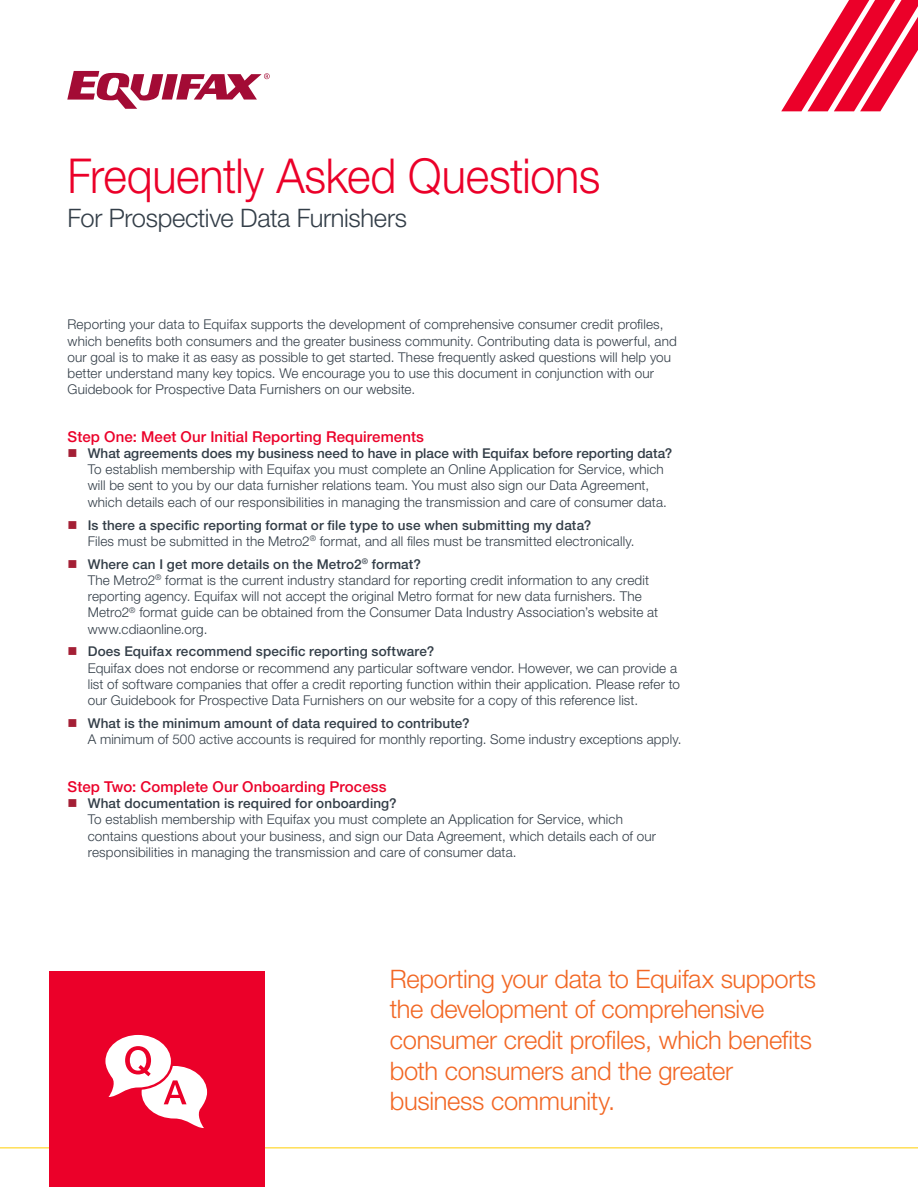
<style>
.page{position:relative;width:918px;height:1188px;background:#fff}
.page>*{position:absolute;margin:0;border:0;box-sizing:border-box;transform-origin:0 0}
.t1{font:300 48.15px "Helvetica Neue LT Std";letter-spacing:-.005em;color:#eb0029;scale:.93 1}
.t2{font:300 25.5px/30.6px "Helvetica Neue LT Std";letter-spacing:-.015em;color:#f26724}
.t3{font:300 25.5px "Helvetica Neue LT Std";letter-spacing:-.015em;color:#333e48}
.t4{font:500 15px "Helvetica Neue LT Std";letter-spacing:.005em;color:#eb0029}
.t5{font:300 13.5px/16.2px "Helvetica Neue LT Std";letter-spacing:.01em;color:#333e48}
.s1{color:#a41f35}
.s2{font-weight:500}
</style>
<div class="page">
<hr style="left:0;top:1148px;width:918px;height:1px;background:#ffcf01">
<div style="left:49px;top:971px;width:216px;height:216px;background:#eb0029"></div>
<svg style="left:781px;top:0;width:137px;height:111px"></svg>
<svg style="left:105px;top:1035px;width:102px;height:93px"></svg>
<svg style="left:67px;top:71px;width:203px;height:38px"></svg>
<h1 class="t1" style="left:68px;top:146px;width:575px">Frequently Asked Questions</h1>
<h2 class="t3" style="left:68px;top:202px;width:341px">For Prospective Data Furnishers</h2>
<p class="t5" style="left:68px;top:316px;width:611px">Reporting your data to Equifax supports the development of comprehensive consumer credit profiles, which benefits both consumers and the greater business community. Contributing data is powerful, and our goal is to make it as easy as possible to get started. These frequently asked questions will help you better understand many key topics. We encourage you to use this document in conjunction with our Guidebook for Prospective Data Furnishers on our website.</p>
<p class="t4" style="left:68px;top:428px;width:358px">Step One: Meet Our Initial Reporting Requirements</p>
<p class="t5" style="left:88px;top:445px;width:586px;text-indent:-20px"><span class="s1">■</span> <span class="s2">What agreements does my business need to have in place with Equifax before reporting data?<br></span>To establish membership with Equifax you must complete an Online Application for Service, which will be sent to you by our data furnisher relations team. You must also sign our Data Agreement, which details each of our responsibilities in managing the transmission and care of consumer data.</p>
<p class="t5" style="left:88px;top:516px;width:548px;text-indent:-20px"><span class="s1">■</span> <span class="s2">Is there a specific reporting format or file type to use when submitting my data?<br></span>Files must be submitted in the Metro2<sup>®</sup> format, and all files must be transmitted electronically.</p>
<p class="t5" style="left:88px;top:556px;width:572px;text-indent:-20px"><span class="s1">■</span> <span class="s2">Where can I get more details on the Metro2</span><sup>®</sup> <span class="s2">format?<br></span>The Metro2<sup>®</sup> format is the current industry standard for reporting credit information to any credit reporting agency. Equifax will not accept the original Metro format for new data furnishers. The Metro2<sup>®</sup> format guide can be obtained from the Consumer Data Industry Association’s website at www.cdiaonline.org.</p>
<p class="t5" style="left:88px;top:643px;width:594px;text-indent:-20px"><span class="s1">■</span> <span class="s2">Does Equifax recommend specific reporting software?<br></span>Equifax does not endorse or recommend any particular software vendor. However, we can provide a list of software companies that offer a credit reporting function within their application. Please refer to our Guidebook for Prospective Data Furnishers on our website for a copy of this reference list.</p>
<p class="t5" style="left:88px;top:715px;width:595px;text-indent:-20px"><span class="s1">■</span> <span class="s2">What is the minimum amount of data required to contribute?<br></span>A minimum of 500 active accounts is required for monthly reporting. Some industry exceptions apply.</p>
<p class="t4" style="left:68px;top:778px;width:321px">Step Two: Complete Our Onboarding Process</p>
<p class="t5" style="left:88px;top:795px;width:570px;text-indent:-20px"><span class="s1">■</span> <span class="s2">What documentation is required for onboarding?<br></span>To establish membership with Equifax you must complete an Application for Service, which contains questions about your business, and sign our Data Agreement, which details each of our responsibilities in managing the transmission and care of consumer data.</p>
<h2 class="t2" style="left:390px;top:963px;width:428px">Reporting your data to Equifax supports the development of comprehensive consumer credit profiles, which benefits both consumers and the greater business community.</h2>
</div>
